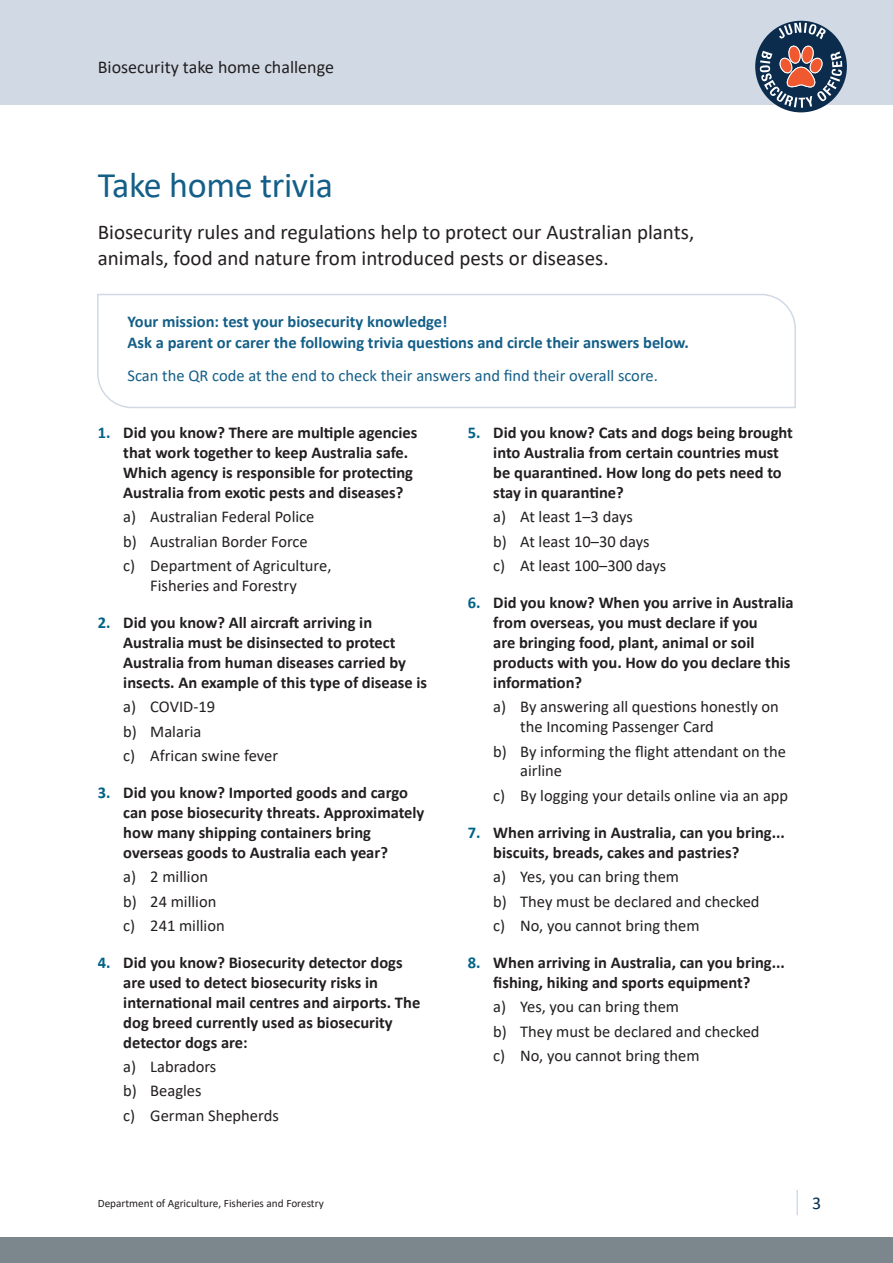
<style>
.page{position:relative;width:893px;height:1263px;background:#fff}
.page>*{position:absolute;margin:0;border:0;box-sizing:border-box;transform-origin:0 0}
.Heading_1{font:36px "Calibri";letter-spacing:-.01em;color:#145f88}
.Body_copy{font:21px/25.2px "Calibri";color:#231f20}
.t1{font:18px "Calibri";color:#231f20}
.t2{font:18px "Calibri";color:#0a2e4e}
.Body_copy-2{font:700 16.5px/19.8px "Calibri";color:#231f20}
.Body_copy-3{font:16.5px/19.8px "Calibri";color:#231f20}
.Body_Copy_Indent{font:700 16.5px/20.2px "Calibri";color:#145f88}
.Body_Copy_Indent-2{font:16.5px "Calibri";color:#145f88}
.t3{font:11.25px "Calibri";color:#231f20}
.s1{color:#006387}
</style>
<div class="page">
<div style="left:0;top:0;width:893px;height:104px;background:#d1dae4"></div>
<div style="left:755px;top:21px;width:92px;height:91px;background:#0b2c4d;border-radius:50%"></div>
<svg style="left:779px;top:23px;width:47px;height:16px"></svg>
<svg style="left:760px;top:45px;width:82px;height:63px"></svg>
<div style="left:0;top:1237px;width:893px;height:26px;background:#7c878d"></div>
<hr style="left:796px;top:1190px;width:2px;height:25px;background:#d1dde6">
<svg style="left:97px;top:293px;width:699px;height:116px"></svg>
<p class="t1" style="left:98px;top:55px;width:238px">Biosecurity take home challenge</p>
<p class="Heading_1" style="left:98px;top:160px;width:237px">Take home trivia</p>
<p class="Body_copy" style="left:98px;top:219px;width:598px">Biosecurity rules and regulations help to protect our Australian plants, animals, food and nature from introduced pests or diseases.</p>
<p class="Body_Copy_Indent" style="left:128px;top:311px;width:563px">Your mission: test your biosecurity knowledge!<br>Ask a parent or carer the following trivia questions and circle their answers below.</p>
<p class="Body_Copy_Indent-2" style="left:128px;top:364px;width:532px">Scan the QR code at the end to check their answers and find their overall score.</p>
<p class="Body_copy-2" style="left:123px;top:423px;width:296px;text-indent:-26px"><span class="s1">1.</span> Did you know? There are multiple agencies that work together to keep Australia safe.<br>Which agency is responsible for protecting Australia from exotic pests and diseases?</p>
<p class="Body_copy-3" style="left:123px;top:507px;width:193px">a) Australian Federal Police</p>
<p class="Body_copy-3" style="left:123px;top:531px;width:186px">b) Australian Border Force</p>
<p class="Body_copy-3" style="left:123px;top:556px;width:210px;text-align:center">c) Department of Agriculture,<br>Fisheries and Forestry</p>
<p class="Body_copy-2" style="left:123px;top:612px;width:305px;text-indent:-26px"><span class="s1">2.</span> Did you know? All aircraft arriving in Australia must be disinsected to protect Australia from human diseases carried by insects. An example of this type of disease is</p>
<p class="Body_copy-3" style="left:123px;top:696px;width:93px">a) COVID-19</p>
<p class="Body_copy-3" style="left:123px;top:721px;width:80px">b) Malaria</p>
<p class="Body_copy-3" style="left:123px;top:745px;width:156px">c) African swine fever</p>
<p class="Body_copy-2" style="left:123px;top:782px;width:303px;text-indent:-26px"><span class="s1">3.</span> Did you know? Imported goods and cargo can pose biosecurity threats. Approximately how many shipping containers bring overseas goods to Australia each year?</p>
<p class="Body_copy-3" style="left:123px;top:866px;width:86px">a) 2 million</p>
<p class="Body_copy-3" style="left:123px;top:891px;width:95px">b) 24 million</p>
<p class="Body_copy-3" style="left:123px;top:915px;width:103px">c) 241 million</p>
<p class="Body_copy-2" style="left:123px;top:952px;width:298px;text-indent:-26px"><span class="s1">4.</span> Did you know? Biosecurity detector dogs are used to detect biosecurity risks in international mail centres and airports. The dog breed currently used as biosecurity detector dogs are:</p>
<p class="Body_copy-3" style="left:123px;top:1056px;width:95px">a) Labradors</p>
<p class="Body_copy-3" style="left:123px;top:1081px;width:80px">b) Beagles</p>
<p class="Body_copy-3" style="left:123px;top:1105px;width:157px">c) German Shepherds</p>
<p class="Body_copy-2" style="left:493px;top:423px;width:301px;text-indent:-26px"><span class="s1">5.</span> Did you know? Cats and dogs being brought into Australia from certain countries must be quarantined. How long do pets need to stay in quarantine?</p>
<p class="Body_copy-3" style="left:493px;top:507px;width:141px">a) At least 1–3 days</p>
<p class="Body_copy-3" style="left:493px;top:531px;width:158px">b) At least 10–30 days</p>
<p class="Body_copy-3" style="left:493px;top:556px;width:174px">c) At least 100–300 days</p>
<p class="Body_copy-2" style="left:493px;top:593px;width:302px;text-indent:-26px"><span class="s1">6.</span> Did you know? When you arrive in Australia from overseas, you must declare if you<br>are bringing food, plant, animal or soil products with you. How do you declare this information?</p>
<p class="Body_copy-3" style="left:520px;top:696px;width:260px;text-indent:-27px">a) By answering all questions honestly on the Incoming Passenger Card</p>
<p class="Body_copy-3" style="left:520px;top:741px;width:267px;text-indent:-27px">b) By informing the flight attendant on the airline</p>
<p class="Body_copy-3" style="left:493px;top:785px;width:296px">c) By logging your details online via an app</p>
<p class="Body_copy-2" style="left:493px;top:822px;width:293px;text-indent:-26px"><span class="s1">7.</span> When arriving in Australia, can you bring... biscuits, breads, cakes and pastries?</p>
<p class="Body_copy-3" style="left:493px;top:866px;width:187px">a) Yes, you can bring them</p>
<p class="Body_copy-3" style="left:493px;top:891px;width:268px">b) They must be declared and checked</p>
<p class="Body_copy-3" style="left:493px;top:915px;width:208px">c) No, you cannot bring them</p>
<p class="Body_copy-2" style="left:468px;top:952px;width:319px;text-align:center"><span class="s1">8.</span> When arriving in Australia, can you bring... fishing, hiking and sports equipment?</p>
<p class="Body_copy-3" style="left:493px;top:996px;width:187px">a) Yes, you can bring them</p>
<p class="Body_copy-3" style="left:493px;top:1021px;width:268px">b) They must be declared and checked</p>
<p class="Body_copy-3" style="left:493px;top:1045px;width:208px">c) No, you cannot bring them</p>
<p class="t3" style="left:98px;top:1195px;width:227px">Department of Agriculture, Fisheries and Forestry</p>
<p class="t2" style="left:812px;top:1191px;width:11px">3</p>
</div>
